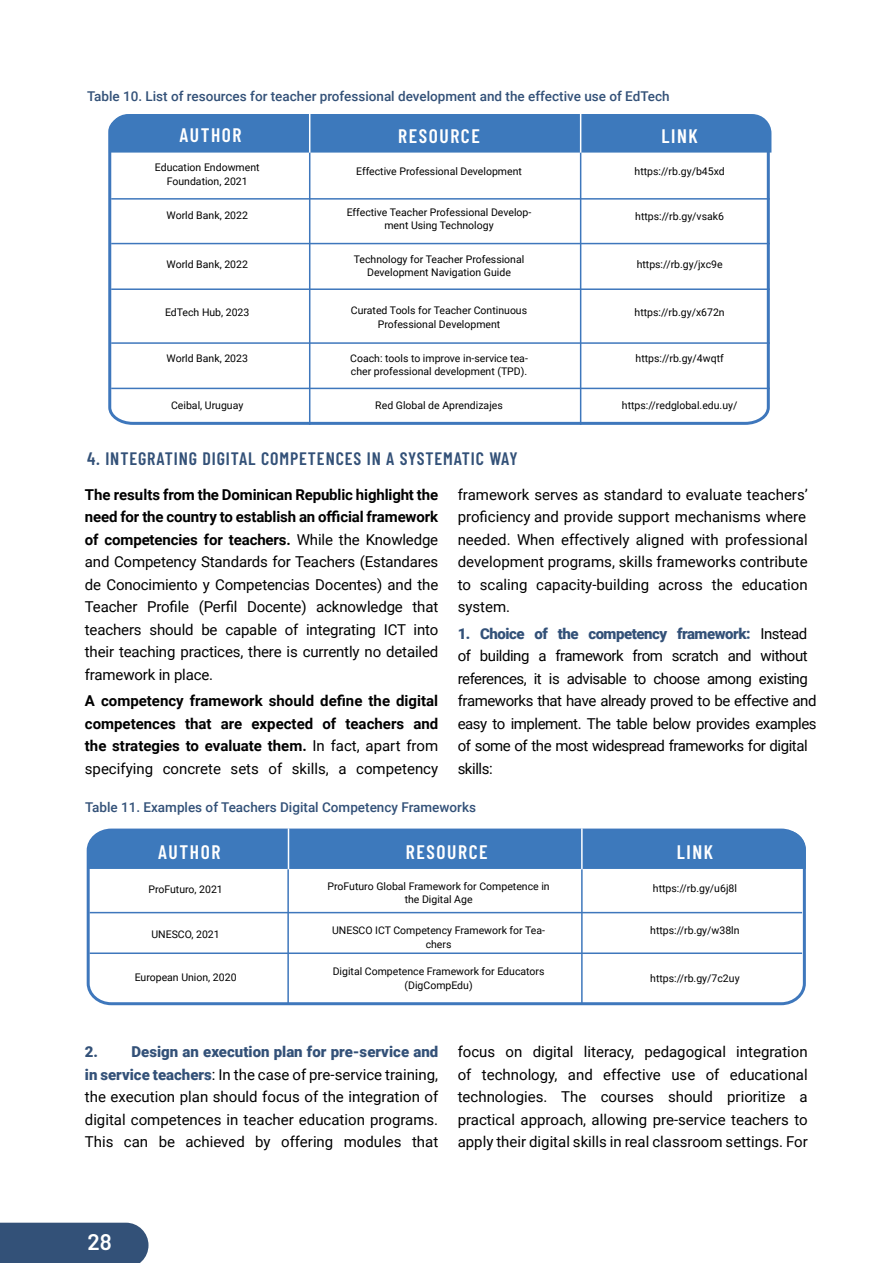
<style>
.page{position:relative;width:893px;height:1263px;background:#fff}
.page>*{position:absolute;margin:0;border:0;box-sizing:border-box;transform-origin:0 0}
.t1{font:600 22.5px "Barlow";color:#fff}
.t2{font:600 19.5px "Barlow Condensed";letter-spacing:.08em;color:#fff}
.t3{font:600 18px "Barlow Condensed";letter-spacing:.05em;color:#335178}
.t4{font:15px/22.5px "Roboto";letter-spacing:-.03em;color:#000;text-align:justify}
.t5{font:700 15px/22.5px "Roboto";color:#000;text-align:justify}
.t6{font:500 13.5px "Roboto";color:#335178}
.t7{font:10.5px/13.5px "Roboto";color:#000;text-align:center}
.s1{font-weight:900;color:#335178}
.s2{font-weight:700}
.s3{font-weight:400}
</style>
<div class="page">
<div style="left:0;top:1223px;width:148px;height:40px;background:#335178"></div>
<svg style="left:108px;top:128px;width:662px;height:297px"></svg>
<div style="left:109px;top:114px;width:662px;height:39px;background:#3d79bc"></div>
<hr style="left:111px;top:198px;width:659px;height:2px;background:#3e77bc">
<hr style="left:111px;top:243px;width:659px;height:1px;background:#3e77bc">
<hr style="left:111px;top:288px;width:659px;height:2px;background:#3e77bc">
<hr style="left:111px;top:342px;width:659px;height:2px;background:#3e77bc">
<hr style="left:111px;top:388px;width:659px;height:1px;background:#3e77bc">
<hr style="left:309px;top:153px;width:1px;height:272px;background:#3e77bc">
<hr style="left:580px;top:153px;width:1px;height:272px;background:#3e77bc">
<hr style="left:309px;top:112px;width:1px;height:41px;background:#fff">
<hr style="left:580px;top:112px;width:1px;height:41px;background:#fff">
<svg style="left:86px;top:828px;width:720px;height:178px"></svg>
<hr style="left:90px;top:912px;width:712px;height:1px;background:#3e77bc">
<hr style="left:90px;top:952px;width:712px;height:2px;background:#3e77bc">
<hr style="left:287px;top:869px;width:2px;height:135px;background:#3e77bc">
<hr style="left:581px;top:869px;width:2px;height:135px;background:#3e77bc">
<div style="left:88px;top:830px;width:718px;height:39px;background:#3d79bc"></div>
<hr style="left:288px;top:828px;width:1px;height:41px;background:#fff">
<hr style="left:581px;top:828px;width:2px;height:41px;background:#fff">
<p class="t6" style="left:87px;top:86px;width:584px">Table 10. List of resources for teacher professional development and the effective use of EdTech</p>
<h2 class="t2" style="left:179px;top:122px;width:64px">AUTHOR</h2>
<h2 class="t2" style="left:398px;top:122px;width:83px">RESOURCE</h2>
<h2 class="t2" style="left:661px;top:122px;width:38px">LINK</h2>
<p class="t7" style="left:155px;top:161px;width:106px">Education Endowment<br>Foundation, 2021</p>
<p class="t7" style="left:167px;top:208px;width:83px">World Bank, 2022</p>
<p class="t7" style="left:167px;top:257px;width:83px">World Bank, 2022</p>
<p class="t7" style="left:165px;top:306px;width:86px">EdTech Hub, 2023</p>
<p class="t7" style="left:167px;top:351px;width:83px">World Bank, 2023</p>
<p class="t7" style="left:171px;top:398px;width:74px">Ceibal, Uruguay</p>
<p class="t7" style="left:635px;top:164px;width:92px">https://rb.gy/b45xd</p>
<p class="t7" style="left:635px;top:209px;width:90px">https://rb.gy/vsak6</p>
<p class="t7" style="left:637px;top:257px;width:88px">https://rb.gy/jxc9e</p>
<p class="t7" style="left:635px;top:306px;width:92px">https://rb.gy/x672n</p>
<p class="t7" style="left:635px;top:351px;width:90px">https://rb.gy/4wqtf</p>
<p class="t7" style="left:622px;top:398px;width:117px">https://redglobal.edu.uy/</p>
<p class="t7" style="left:356px;top:164px;width:167px">Effective Professional Development</p>
<p class="t7" style="left:347px;top:205px;width:186px">Effective Teacher Professional Develop&shy;ment Using Technology</p>
<p class="t7" style="left:354px;top:252px;width:172px">Technology for Teacher Professional<br>Development Navigation Guide</p>
<p class="t7" style="left:351px;top:304px;width:178px">Curated Tools for Teacher Continuous<br>Professional Development</p>
<p class="t7" style="left:350px;top:351px;width:179px;text-align:left">Coach: tools to improve in-service tea&shy;cher professional development (TPD).</p>
<p class="t7" style="left:375px;top:398px;width:129px">Red Global de Aprendizajes</p>
<p class="t3" style="left:87px;top:445px;width:432px">4. INTEGRATING DIGITAL COMPETENCES IN A SYSTEMATIC WAY</p>
<p class="t4" style="left:458px;top:482px;width:352px">framework serves as standard to evaluate teachers’ proficiency and provide support mechanisms where needed. When effectively aligned with professional development programs, skills frameworks contribute to scaling capacity-building across the education system.</p>
<p class="t4" style="left:458px;top:622px;width:360px;text-align:left"><span class="s1">1. Choice of the competency framework:</span> Instead of building a framework from scratch and without references, it is advisable to choose among existing frameworks that have already proved to be effective and easy to implement. The table below provides examples of some of the most widespread frameworks for digital skills:</p>
<p class="t6" style="left:85px;top:798px;width:392px">Table 11. Examples of Teachers Digital Competency Frameworks</p>
<p class="t4" style="left:85px;top:482px;width:355px"><span class="s2">The results from the Dominican Republic highlight the need for the country to establish an official framework of competencies for teachers.</span> While the Knowledge and Competency Standards for Teachers (Estandares de Conocimiento y Competencias Docentes) and the Teacher Profile (Perfil Docente) acknowledge that teachers should be capable of integrating ICT into their teaching practices, there is currently no detailed framework in place.</p>
<p class="t5" style="left:85px;top:689px;width:355px">A competency framework should define the digital competences that are expected of teachers and the strategies to evaluate them. <span class="s3">In fact, apart from specifying concrete sets of skills, a competency</span></p>
<h2 class="t2" style="left:158px;top:838px;width:64px">AUTHOR</h2>
<h2 class="t2" style="left:406px;top:838px;width:83px">RESOURCE</h2>
<h2 class="t2" style="left:677px;top:838px;width:38px">LINK</h2>
<p class="t7" style="left:148px;top:882px;width:76px">ProFuturo, 2021</p>
<p class="t7" style="left:151px;top:927px;width:70px">UNESCO, 2021</p>
<p class="t7" style="left:135px;top:970px;width:103px">European Union, 2020</p>
<p class="t7" style="left:328px;top:879px;width:224px">ProFuturo Global Framework for Competence in the Digital Age</p>
<p class="t7" style="left:332px;top:923px;width:215px">UNESCO ICT Competency Framework for Tea&shy;chers</p>
<p class="t7" style="left:333px;top:964px;width:213px">Digital Competence Framework for Educators (DigCompEdu)</p>
<p class="t7" style="left:653px;top:881px;width:86px">https://rb.gy/u6j8l</p>
<p class="t7" style="left:650px;top:923px;width:91px">https://rb.gy/w38ln</p>
<p class="t7" style="left:650px;top:971px;width:91px">https://rb.gy/7c2uy</p>
<p class="t4" style="left:85px;top:1040px;width:355px"><span class="s1">2. Design an execution plan for pre-service and in service teachers</span>: In the case of pre-service training, the execution plan should focus of the integration of digital competences in teacher education programs.<br>This can be achieved by offering modules that</p>
<p class="t4" style="left:458px;top:1040px;width:352px">focus on digital literacy, pedagogical integration of technology, and effective use of educational technologies. The courses should prioritize a practical approach, allowing pre-service teachers to apply their digital skills in real classroom settings. For</p>
<h1 class="t1" style="left:88px;top:1226px;width:26px">28</h1>
</div>
